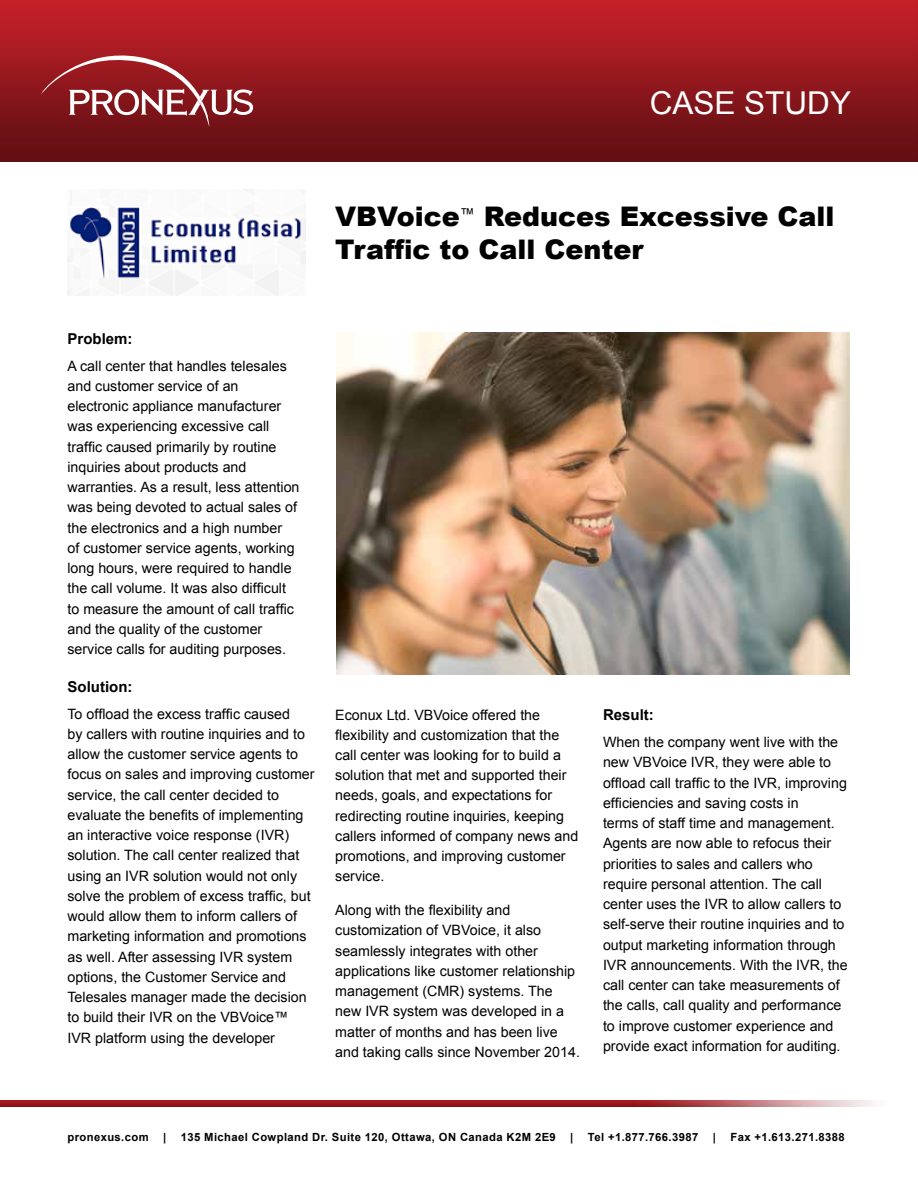
<style>
.page{position:relative;width:918px;height:1188px;background:#fff}
.page>*{position:absolute;margin:0;border:0;box-sizing:border-box;transform-origin:0 0}
.t1{font:31.5px "Arial";color:#fff}
.t2{font:900 27px/32.4px "Arial";color:#000}
.t3{font:700 15px "Arial";color:#000}
.t4{font:14.25px/20.2px "Arial";color:#000}
.t5{font:700 11.25px "Arial";letter-spacing:.035em;color:#000}
</style>
<div class="page">
<img style="left:0;top:0;width:918px;height:162px">
<svg style="left:41px;top:49px;width:212px;height:78px;background:#9e383d"></svg>
<img style="left:0;top:1100px;width:874px;height:7px">
<img style="left:67px;top:189px;width:239px;height:107px">
<img style="left:337px;top:333px;width:513px;height:341px">
<h1 class="t1" style="left:650px;top:83px;width:203px">CASE STUDY</h1>
<h2 class="t2" style="left:335px;top:200px;width:501px">VBVoice<sup>™</sup> Reduces Excessive Call<br>Traffic to Call Center</h2>
<p class="t3" style="left:68px;top:328px;width:67px">Problem:</p>
<p class="t4" style="left:68px;top:356px;width:234px">A call center that handles telesales and customer service of an electronic appliance manufacturer was experiencing excessive call traffic caused primarily by routine inquiries about products and warranties. As a result, less attention was being devoted to actual sales of the electronics and a high number<br>of customer service agents, working long hours, were required to handle the call volume. It was also difficult to measure the amount of call traffic and the quality of the customer service calls for auditing purposes.</p>
<p class="t3" style="left:68px;top:676px;width:66px">Solution:</p>
<p class="t4" style="left:68px;top:704px;width:249px">To offload the excess traffic caused<br>by callers with routine inquiries and to allow the customer service agents to focus on sales and improving customer service, the call center decided to evaluate the benefits of implementing an interactive voice response (IVR) solution. The call center realized that using an IVR solution would not only solve the problem of excess traffic, but would allow them to inform callers of marketing information and promotions as well. After assessing IVR system options, the Customer Service and Telesales manager made the decision to build their IVR on the VBVoice™ IVR platform using the developer</p>
<p class="t4" style="left:335px;top:705px;width:245px">Econux Ltd. VBVoice offered the flexibility and customization that the call center was looking for to build a solution that met and supported their needs, goals, and expectations for redirecting routine inquiries, keeping callers informed of company news and promotions, and improving customer service.</p>
<p class="t4" style="left:335px;top:900px;width:246px">Along with the flexibility and customization of VBVoice, it also seamlessly integrates with other applications like customer relationship management (CMR) systems. The new IVR system was developed in a matter of months and has been live and taking calls since November 2014.</p>
<p class="t3" style="left:603px;top:705px;width:52px">Result:</p>
<p class="t4" style="left:603px;top:732px;width:246px">When the company went live with the new VBVoice IVR, they were able to offload call traffic to the IVR, improving efficiencies and saving costs in<br>terms of staff time and management.<br>Agents are now able to refocus their priorities to sales and callers who require personal attention. The call center uses the IVR to allow callers to self-serve their routine inquiries and to output marketing information through IVR announcements. With the IVR, the call center can take measurements of the calls, call quality and performance to improve customer experience and provide exact information for auditing.</p>
<p class="t5" style="left:68px;top:1129px;width:83px">pronexus.com</p>
<p class="t5" style="left:163px;top:1129px;width:5px">|</p>
<p class="t5" style="left:181px;top:1129px;width:376px">135 Michael Cowpland Dr. Suite 120, Ottawa, ON Canada K2M 2E9</p>
<p class="t5" style="left:570px;top:1129px;width:5px">|</p>
<p class="t5" style="left:588px;top:1129px;width:112px">Tel +1.877.766.3987</p>
<p class="t5" style="left:713px;top:1129px;width:5px">|</p>
<p class="t5" style="left:730px;top:1129px;width:116px">Fax +1.613.271.8388</p>
</div>
